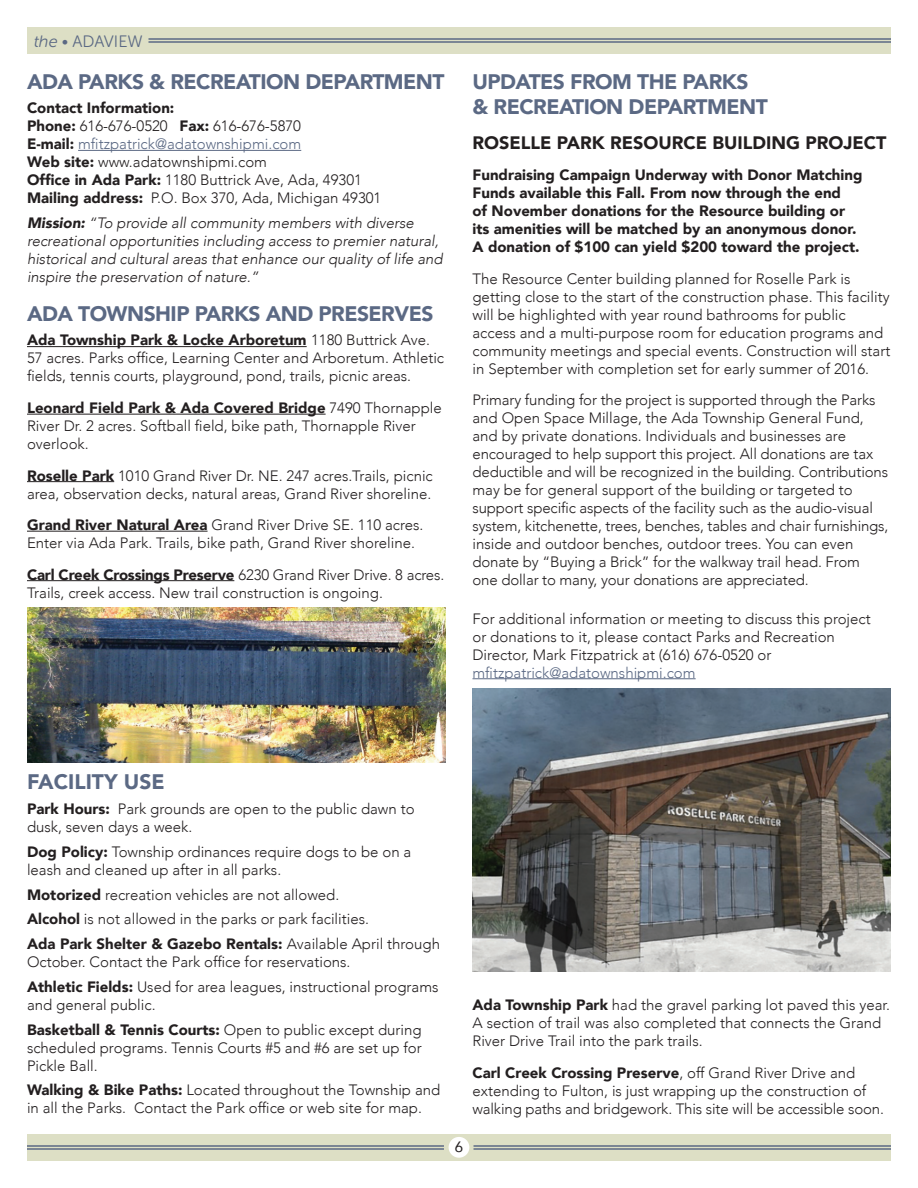
<style>
.page{position:relative;width:918px;height:1188px;background:#fff}
.page>*{position:absolute;margin:0;border:0;box-sizing:border-box;transform-origin:0 0}
.t1{font:900 21px/25.2px "Avenir";letter-spacing:-.025em;color:#5b6984}
.t2{font:900 21px "Avenir";color:#5b6984}
.t3{font:900 18px "Avenir";color:#231f20}
.t4{font:16.5px "Museo Sans Rounded 300";color:#5b6984}
.t5{font:300 15px/18px "Avenir";color:#231f20}
.t6{font:900 15px/18px "Avenir";color:#231f20}
.t7{font:italic 300 15px/18px "Avenir";color:#231f20}
.t8{font:300 15px "Avenir";color:#5b6984}
.t9{font:15px "Avenir";color:#231f20}
.s1{font-style:italic}
.s2{font-weight:900}
.s3{color:#5b6984}
</style>
<div class="page">
<div style="left:27px;top:27px;width:864px;height:27px;background:#dddfc5"></div>
<div style="left:27px;top:1134px;width:864px;height:27px;background:#dddfc5"></div>
<hr style="left:27px;top:1145px;width:417px;height:2px;background:#5b6984">
<hr style="left:27px;top:1148px;width:417px;height:2px;background:#5b6984">
<div style="left:449px;top:1137px;width:20px;height:21px;background:#fff;border-radius:50%"></div>
<hr style="left:474px;top:1145px;width:417px;height:2px;background:#5b6984">
<hr style="left:474px;top:1148px;width:417px;height:2px;background:#5b6984">
<hr style="left:148px;top:38px;width:743px;height:2px;background:#5b6984">
<hr style="left:148px;top:41px;width:743px;height:2px;background:#5b6984">
<hr style="left:78px;top:150px;width:223px;height:1px;background:#5b6984">
<hr style="left:27px;top:346px;width:280px;height:1px;background:#231f20">
<hr style="left:27px;top:414px;width:299px;height:1px;background:#231f20">
<hr style="left:27px;top:481px;width:87px;height:1px;background:#231f20">
<hr style="left:27px;top:531px;width:181px;height:1px;background:#231f20">
<hr style="left:27px;top:580px;width:207px;height:1px;background:#231f20">
<hr style="left:472px;top:678px;width:224px;height:1px;background:#5b6984">
<img style="left:472px;top:688px;width:419px;height:284px">
<img style="left:27px;top:608px;width:419px;height:155px">
<p class="t4" style="left:34px;top:35px;width:111px"><span class="s1">the</span> • ADAVIEW</p>
<h1 class="t1" style="left:27px;top:69px;width:419px">ADA PARKS &amp; RECREATION DEPARTMENT</h1>
<p class="t5" style="left:27px;top:100px;width:356px"><span class="s2">Contact Information:<br>Phone:</span> 616-676-0520 <span class="s2">Fax:</span> 616-676-5870<br><span class="s2">E-mail:</span> <span class="s3">mfitzpatrick@adatownshipmi.com<br></span><span class="s2">Web site:</span> www.adatownshipmi.com<br><span class="s2">Office in Ada Park:</span> 1180 Buttrick Ave, Ada, 49301<br><span class="s2">Mailing address:</span> P.O. Box 370, Ada, Michigan 49301</p>
<p class="t7" style="left:27px;top:214px;width:417px"><span class="s2">Mission:</span> “To provide all community members with diverse recreational opportunities including access to premier natural, historical and cultural areas that enhance our quality of life and inspire the preservation of nature.”</p>
<h1 class="t1" style="left:27px;top:301px;width:408px">ADA TOWNSHIP PARKS AND PRESERVES</h1>
<p class="t5" style="left:27px;top:332px;width:419px"><span class="s2">Ada Township Park &amp; Locke Arboretum</span> 1180 Buttrick Ave.<br>57 acres. Parks office, Learning Center and Arboretum. Athletic fields, tennis courts, playground, pond, trails, picnic areas.</p>
<p class="t5" style="left:27px;top:399px;width:416px"><span class="s2">Leonard Field Park &amp; Ada Covered Bridge</span> 7490 Thornapple<br>River Dr. 2 acres. Softball field, bike path, Thornapple River overlook.</p>
<p class="t5" style="left:27px;top:467px;width:407px"><span class="s2">Roselle Park</span> 1010 Grand River Dr. NE. 247 acres.Trails, picnic area, observation decks, natural areas, Grand River shoreline.</p>
<p class="t5" style="left:27px;top:516px;width:398px"><span class="s2">Grand River Natural Area</span> Grand River Drive SE. 110 acres.<br>Enter via Ada Park. Trails, bike path, Grand River shoreline.</p>
<p class="t5" style="left:27px;top:566px;width:419px"><span class="s2">Carl Creek Crossings Preserve</span> 6230 Grand River Drive. 8 acres.<br>Trails, creek access. New trail construction is ongoing.</p>
<h1 class="t1" style="left:472px;top:69px;width:297px">UPDATES FROM THE PARKS &amp; RECREATION DEPARTMENT</h1>
<p class="t3" style="left:472px;top:131px;width:415px">ROSELLE PARK RESOURCE BUILDING PROJECT</p>
<p class="t6" style="left:472px;top:167px;width:391px">Fundraising Campaign Underway with Donor Matching Funds available this Fall. From now through the end<br>of November donations for the Resource building or its amenities will be matched by an anonymous donor.<br>A donation of $100 can yield $200 toward the project.</p>
<p class="t5" style="left:472px;top:270px;width:419px">The Resource Center building planned for Roselle Park is getting close to the start of the construction phase. This facility will be highlighted with year round bathrooms for public access and a multi-purpose room for education programs and community meetings and special events. Construction will start in September with completion set for early summer of 2016.</p>
<p class="t5" style="left:472px;top:392px;width:417px">Primary funding for the project is supported through the Parks and Open Space Millage, the Ada Township General Fund, and by private donations. Individuals and businesses are encouraged to help support this project. All donations are tax deductible and will be recognized in the building. Contributions may be for general support of the building or targeted to support specific aspects of the facility such as the audio-visual system, kitchenette, trees, benches, tables and chair furnishings, inside and outdoor benches, outdoor trees. You can even donate by “Buying a Brick” for the walkway trail head. From one dollar to many, your donations are appreciated.</p>
<p class="t5" style="left:472px;top:610px;width:400px">For additional information or meeting to discuss this project or donations to it, please contact Parks and Recreation<br>Director, Mark Fitzpatrick at (616) 676-0520 or</p>
<p class="t8" style="left:472px;top:663px;width:225px">mfitzpatrick@adatownshipmi.com</p>
<h1 class="t2" style="left:27px;top:768px;width:139px">FACILITY USE</h1>
<p class="t5" style="left:27px;top:800px;width:389px"><span class="s2">Park Hours:</span> Park grounds are open to the public dawn to dusk, seven days a week.</p>
<p class="t5" style="left:27px;top:843px;width:386px"><span class="s2">Dog Policy:</span> Township ordinances require dogs to be on a leash and cleaned up after in all parks.</p>
<p class="t5" style="left:27px;top:883px;width:415px;line-height:24.8px"><span class="s2">Motorized</span> recreation vehicles are not allowed.<br><span class="s2">Alcohol</span> is not allowed in the parks or park facilities.<br><span class="s2">Ada Park Shelter &amp; Gazebo Rentals:</span> Available April through</p>
<p class="t5" style="left:27px;top:950px;width:413px;line-height:24.8px">October. Contact the Park office for reservations.<br><span class="s2">Athletic Fields:</span> Used for area leagues, instructional programs</p>
<p class="t5" style="left:27px;top:993px;width:396px;line-height:24.8px">and general public.<br><span class="s2">Basketball &amp; Tennis Courts:</span> Open to public except during</p>
<p class="t5" style="left:27px;top:1039px;width:396px">scheduled programs. Tennis Courts #5 and #6 are set up for<br>Pickle Ball.</p>
<p class="t5" style="left:27px;top:1082px;width:415px"><span class="s2">Walking &amp; Bike Paths:</span> Located throughout the Township and in all the Parks. Contact the Park office or web site for map.</p>
<p class="t9" style="left:455px;top:1137px;width:10px">6</p>
<p class="t5" style="left:472px;top:996px;width:419px"><span class="s2">Ada Township Park</span> had the gravel parking lot paved this year.<br>A section of trail was also completed that connects the Grand<br>River Drive Trail into the park trails.</p>
<p class="t5" style="left:472px;top:1064px;width:413px"><span class="s2">Carl Creek Crossing Preserve</span>, off Grand River Drive and extending to Fulton, is just wrapping up the construction of walking paths and bridgework. This site will be accessible soon.</p>
</div>
